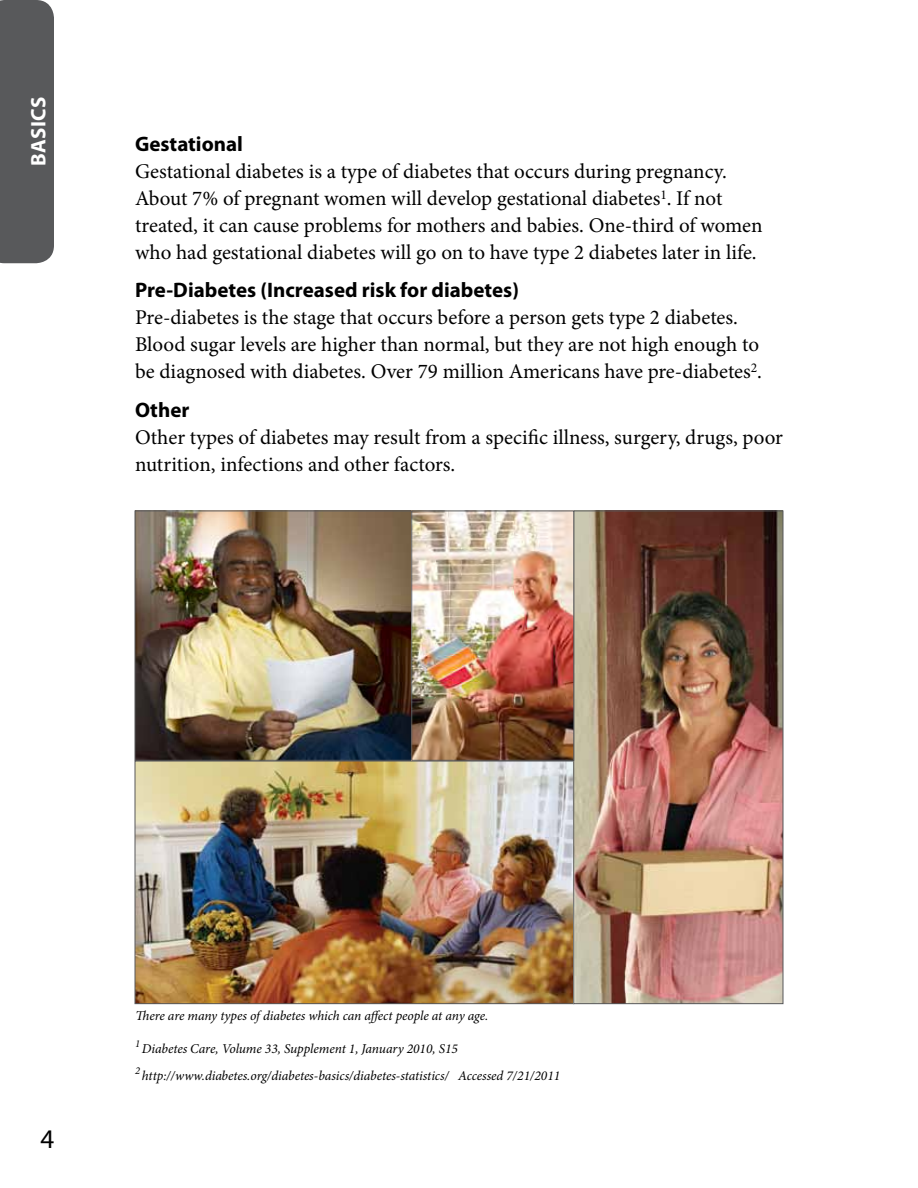
<style>
.page{position:relative;width:918px;height:1188px;background:#fff}
.page>*{position:absolute;margin:0;border:0;box-sizing:border-box;transform-origin:0 0}
.t1{font:27px "Myriad Pro";color:#000}
.t2{font:21px/27px "Minion Pro";color:#000}
.t3{font:700 21px "Myriad Pro";color:#000}
.t4{font:700 21px "Myriad Pro";letter-spacing:.02em;color:#fff}
.t5{font:italic 13.5px/27px "Minion Pro";letter-spacing:-.005em;color:#000}
</style>
<div class="page">
<div style="left:0;top:0;width:54px;height:263px;background:#58595b"></div>
<img style="left:137px;top:513px;width:644px;height:489px">
<div style="left:135px;top:761px;width:439px;height:243px;border:1px solid #58595b"></div>
<div style="left:573px;top:511px;width:210px;height:493px;border:1px solid #58595b"></div>
<div style="left:135px;top:511px;width:277px;height:250px;border:1px solid #58595b"></div>
<div style="left:411px;top:511px;width:163px;height:250px;border:1px solid #58595b"></div>
<p class="t4" style="left:27px;top:166px;width:71px;rotate:-90deg">basics</p>
<p class="t3" style="left:135px;top:132px;width:110px">Gestational</p>
<p class="t2" style="left:135px;top:158px;width:629px">Gestational diabetes is a type of diabetes that occurs during pregnancy.<br>About 7% of pregnant women will develop gestational diabetes<sup>1</sup>. If not treated, it can cause problems for mothers and babies. One-third of women who had gestational diabetes will go on to have type 2 diabetes later in life.</p>
<p class="t3" style="left:135px;top:278px;width:386px">Pre-Diabetes (Increased risk for diabetes)</p>
<p class="t2" style="left:135px;top:304px;width:628px">Pre-diabetes is the stage that occurs before a person gets type 2 diabetes.<br>Blood sugar levels are higher than normal, but they are not high enough to be diagnosed with diabetes. Over 79 million Americans have pre-diabetes<sup>2</sup>.</p>
<p class="t3" style="left:135px;top:398px;width:56px">Other</p>
<p class="t2" style="left:135px;top:424px;width:649px">Other types of diabetes may result from a specific illness, surgery, drugs, poor nutrition, infections and other factors.</p>
<p class="t1" style="left:40px;top:1124px;width:15px">4</p>
<p class="t5" style="left:136px;top:1002px;width:354px">There are many types of diabetes which can affect people at any age.</p>
<p class="t5" style="left:135px;top:1035px;width:427px"><sup>1</sup> Diabetes Care, Volume 33, Supplement 1, January 2010, S15<br><sup>2</sup> http://www.diabetes.org/diabetes-basics/diabetes-statistics/ Accessed 7/21/2011</p>
</div>
